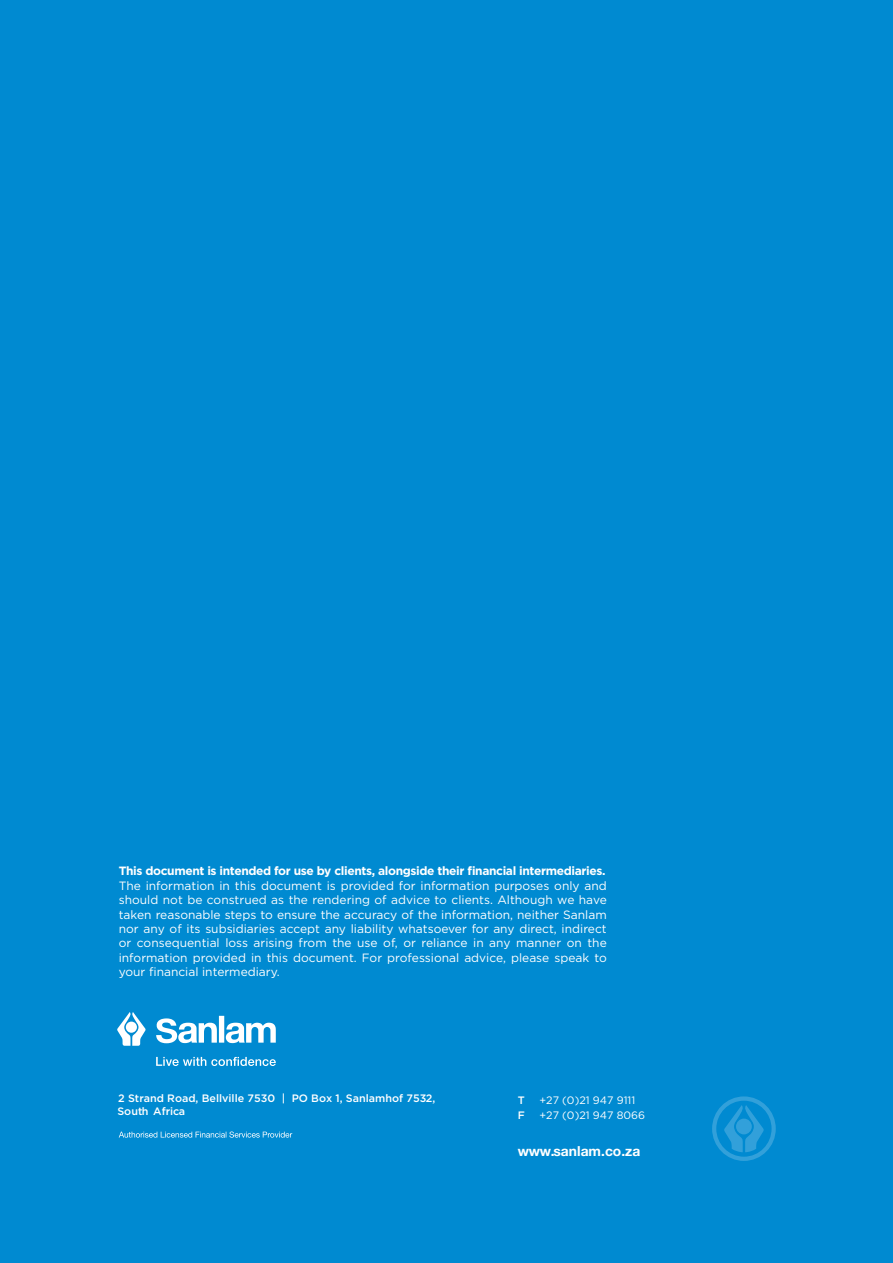
<style>
.page{position:relative;width:893px;height:1263px;background:#008ad1}
.page>*{position:absolute;margin:0;border:0;box-sizing:border-box;transform-origin:0 0}
.t1{font:700 13.8px "Helvetica Neue LT Std";color:#fff}
.t2{font:12px/14.4px "Gotham";color:#fff;text-align:justify}
.t3{font:700 12px "Gotham";letter-spacing:-.03em;color:#fff}
.t4{font:500 10.8px/12.9px "Gotham";color:#fff}
.t5{font:10.8px "Gotham";color:#fff}
</style>
<div class="page">
<svg style="left:117px;top:1012px;width:159px;height:34px"></svg>
<svg style="left:156px;top:1057px;width:120px;height:9px"></svg>
<svg style="left:712px;top:1096px;width:64px;height:65px"></svg>
<svg style="left:119px;top:1131px;width:173px;height:7px"></svg>
<p class="t3" style="left:119px;top:863px;width:488px">This document is intended for use by clients, alongside their financial intermediaries.</p>
<p class="t2" style="left:119px;top:878px;width:490px">The information in this document is provided for information purposes only and should not be construed as the rendering of advice to clients. Although we have taken reasonable steps to ensure the accuracy of the information, neither Sanlam nor any of its subsidiaries accept any liability whatsoever for any direct, indirect or consequential loss arising from the use of, or reliance in any manner on the information provided in this document. For professional advice, please speak to your financial intermediary.</p>
<p class="t4" style="left:117px;top:1091px;width:319px">2 Strand Road, Bellville 7530 | PO Box 1, Sanlamhof 7532,<br>South Africa</p>
<p class="t4" style="left:518px;top:1093px;width:8px">T</p>
<p class="t5" style="left:539px;top:1093px;width:97px">+27 (0)21 947 9111</p>
<p class="t4" style="left:518px;top:1108px;width:9px">F</p>
<p class="t5" style="left:539px;top:1108px;width:107px">+27 (0)21 947 8066</p>
<p class="t1" style="left:518px;top:1142px;width:124px">www.sanlam.co.za</p>
</div>
